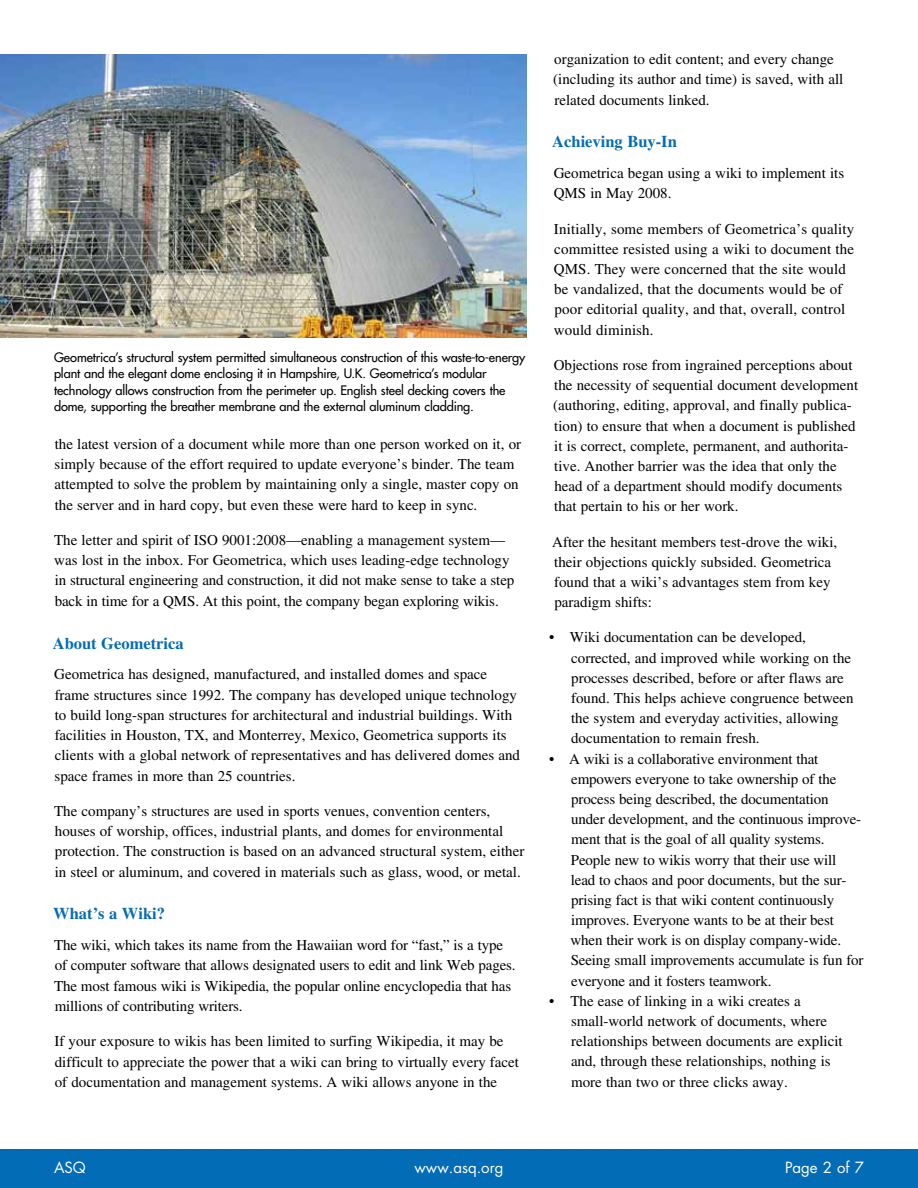
<style>
.page{position:relative;width:918px;height:1188px;background:#fff}
.page>*{position:absolute;margin:0;border:0;box-sizing:border-box;transform-origin:0 0}
.t1{font:700 16.5px "Times LT Std";color:#036cb6}
.t2{font:15px/20.2px "Times LT Std";color:#000}
.t3{font:15px "Futura Std";color:#fff}
.t4{font:500 12.75px/16.5px "Futura Std";letter-spacing:-.005em;color:#000}
</style>
<div class="page">
<div style="left:0;top:1150px;width:918px;height:38px;background:#036cb6"></div>
<img style="left:0;top:54px;width:526px;height:284px">
<p class="t4" style="left:54px;top:349px;width:473px">Geometrica’s structural system permitted simultaneous construction of this waste-to-energy plant and the elegant dome enclosing it in Hampshire, U.K. Geometrica’s modular technology allows construction from the perimeter up. English steel decking covers the dome, supporting the breather membrane and the external aluminum cladding.</p>
<p class="t2" style="left:55px;top:434px;width:468px">the latest version of a document while more than one person worked on it, or simply because of the effort required to update everyone’s binder. The team attempted to solve the problem by maintaining only a single, master copy on the server and in hard copy, but even these were hard to keep in sync.</p>
<p class="t2" style="left:54px;top:530px;width:462px">The letter and spirit of ISO 9001:2008—enabling a management system— was lost in the inbox. For Geometrica, which uses leading-edge technology in structural engineering and construction, it did not make sense to take a step back in time for a QMS. At this point, the company began exploring wikis.</p>
<p class="t1" style="left:53px;top:633px;width:133px">About Geometrica</p>
<p class="t2" style="left:54px;top:664px;width:467px">Geometrica has designed, manufactured, and installed domes and space frame structures since 1992. The company has developed unique technology to build long-span structures for architectural and industrial buildings. With facilities in Houston, TX, and Monterrey, Mexico, Geometrica supports its clients with a global network of representatives and has delivered domes and space frames in more than 25 countries.</p>
<p class="t2" style="left:54px;top:801px;width:472px">The company’s structures are used in sports venues, convention centers, houses of worship, offices, industrial plants, and domes for environmental protection. The construction is based on an advanced structural system, either in steel or aluminum, and covered in materials such as glass, wood, or metal.</p>
<p class="t1" style="left:53px;top:904px;width:113px">What’s a Wiki?</p>
<p class="t2" style="left:54px;top:935px;width:463px">The wiki, which takes its name from the Hawaiian word for “fast,” is a type of computer software that allows designated users to edit and link Web pages.<br>The most famous wiki is Wikipedia, the popular online encyclopedia that has millions of contributing writers.</p>
<p class="t2" style="left:55px;top:1031px;width:466px">If your exposure to wikis has been limited to surfing Wikipedia, it may be difficult to appreciate the power that a wiki can bring to virtually every facet of documentation and management systems. A wiki allows anyone in the</p>
<p class="t2" style="left:553px;top:49px;width:292px">organization to edit content; and every change (including its author and time) is saved, with all related documents linked.</p>
<p class="t1" style="left:552px;top:132px;width:126px">Achieving Buy-In</p>
<p class="t2" style="left:554px;top:163px;width:292px">Geometrica began using a wiki to implement its<br>QMS in May 2008.</p>
<p class="t2" style="left:554px;top:218px;width:302px">Initially, some members of Geometrica’s quality committee resisted using a wiki to document the QMS. They were concerned that the site would be vandalized, that the documents would be of poor editorial quality, and that, overall, control would diminish.</p>
<p class="t2" style="left:553px;top:355px;width:306px">Objections rose from ingrained perceptions about the necessity of sequential document development (authoring, editing, approval, and finally publica&shy;tion) to ensure that when a document is published it is correct, complete, permanent, and authorita&shy;tive. Another barrier was the idea that only the head of a department should modify documents that pertain to his or her work.</p>
<p class="t2" style="left:552px;top:531px;width:287px">After the hesitant members test-drove the wiki, their objections quickly subsided. Geometrica found that a wiki’s advantages stem from key paradigm shifts:</p>
<p class="t2" style="left:571px;top:627px;width:284px;text-indent:-22px">• Wiki documentation can be developed, corrected, and improved while working on the processes described, before or after flaws are found. This helps achieve congruence between the system and everyday activities, allowing documentation to remain fresh.</p>
<p class="t2" style="left:571px;top:748px;width:294px;text-indent:-21px">• A wiki is a collaborative environment that empowers everyone to take ownership of the process being described, the documentation under development, and the continuous improve&shy;ment that is the goal of all quality systems.<br>People new to wikis worry that their use will lead to chaos and poor documents, but the sur&shy;prising fact is that wiki content continuously improves. Everyone wants to be at their best when their work is on display company-wide.<br>Seeing small improvements accumulate is fun for everyone and it fosters teamwork.</p>
<p class="t2" style="left:571px;top:991px;width:273px;text-indent:-22px">• The ease of linking in a wiki creates a small-world network of documents, where relationships between documents are explicit and, through these relationships, nothing is more than two or three clicks away.</p>
<p class="t3" style="left:54px;top:1158px;width:33px">ASQ</p>
<p class="t3" style="left:415px;top:1158px;width:90px">www.asq.org</p>
<p class="t3" style="left:785px;top:1158px;width:80px">Page 2 of 7</p>
</div>
